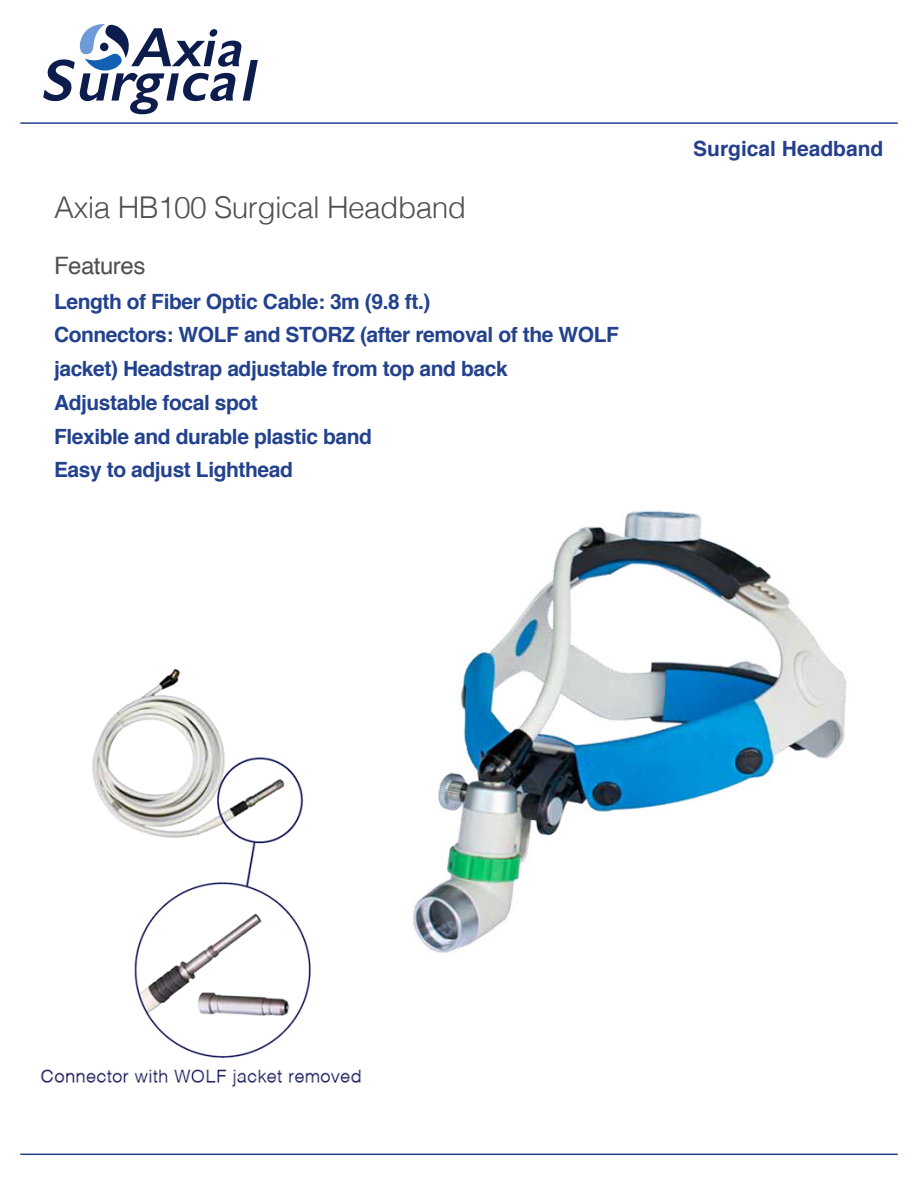
<style>
.page{position:relative;width:918px;height:1188px;background:#fff}
.page>*{position:absolute;margin:0;border:0;box-sizing:border-box;transform-origin:0 0}
.t1{font:300 30px "Helvetica";letter-spacing:-.02em;color:#505052}
.t2{font:24px "Helvetica";letter-spacing:-.02em;color:#505052}
.t3{font:700 21px/33.8px "Helvetica";letter-spacing:-.02em;color:#23428e}
.t4{font:700 21px "Helvetica";color:#253f8e}
</style>
<div class="page">
<svg style="left:43px;top:24px;width:215px;height:90px"></svg>
<hr style="left:20px;top:122px;width:878px;height:2px;background:#253f8e">
<hr style="left:20px;top:1154px;width:878px;height:1px;background:#253f8e">
<img style="left:413px;top:510px;width:434px;height:443px">
<img style="left:40px;top:668px;width:321px;height:420px">
<p class="t1" style="left:54px;top:182px;width:414px">Axia HB100 Surgical Headband</p>
<p class="t2" style="left:54px;top:247px;width:93px">Features</p>
<p class="t3" style="left:54px;top:285px;width:567px">Length of Fiber Optic Cable: 3m (9.8 ft.)<br>Connectors: WOLF and STORZ (after removal of the WOLF jacket) Headstrap adjustable from top and back<br>Adjustable focal spot<br>Flexible and durable plastic band<br>Easy to adjust Lighthead</p>
<p class="t4" style="left:693px;top:132px;width:192px">Surgical Headband</p>
</div>
